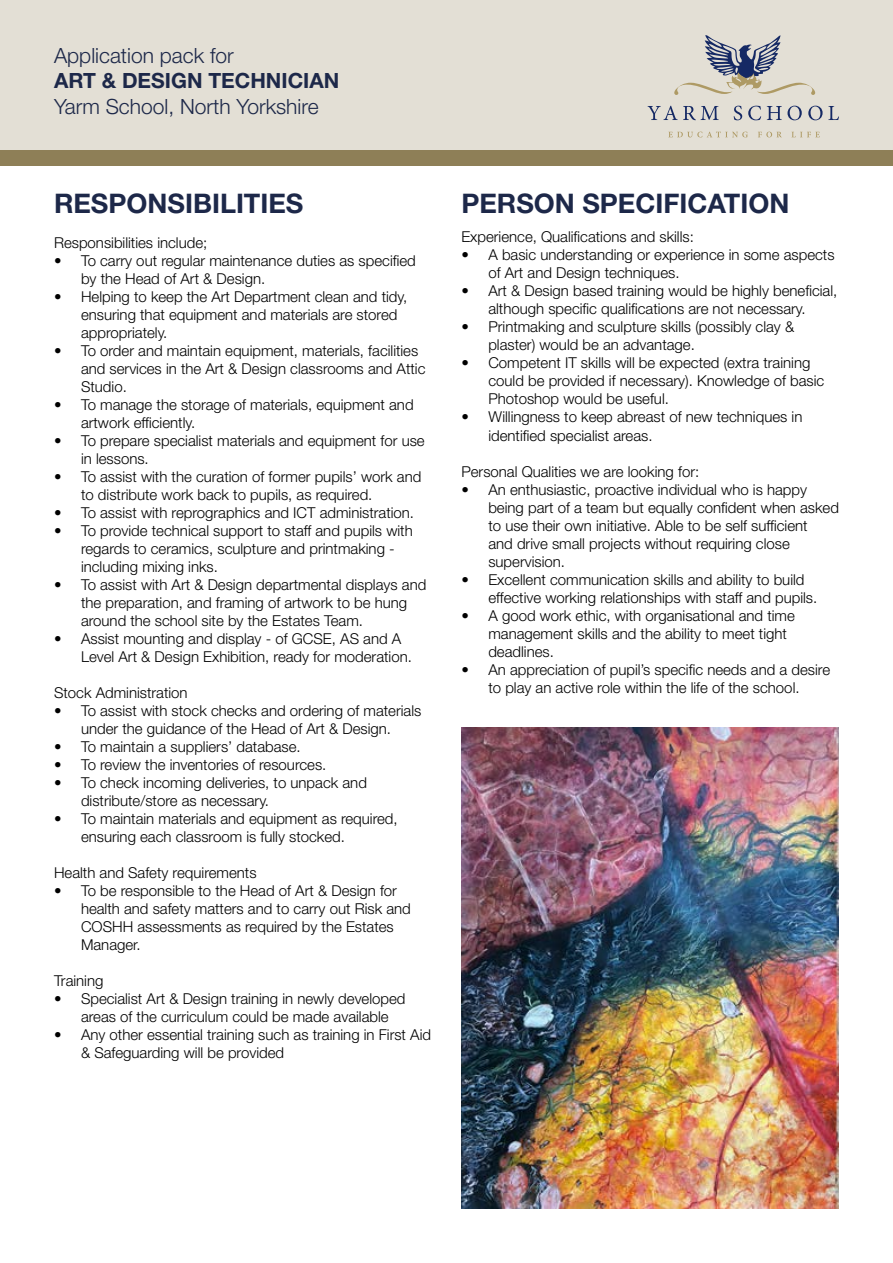
<style>
.page{position:relative;width:893px;height:1263px;background:#fff}
.page>*{position:absolute;margin:0;border:0;box-sizing:border-box;transform-origin:0 0}
.t1{font:700 27px "Helvetica Neue LT Std";color:#1d2849}
.t2{font:300 21px "Helvetica Neue LT Std";color:#1d2849}
.t3{font:700 21px "Helvetica Neue LT Std";color:#1d2849}
.t4{font:300 15px/18px "Helvetica Neue LT Std";color:#000}
</style>
<div class="page">
<div style="left:0;top:0;width:893px;height:150px;background:#e3dfd5"></div>
<div style="left:0;top:150px;width:893px;height:16px;background:#8e7f57"></div>
<svg style="left:648px;top:106px;width:71px;height:14px"></svg>
<svg style="left:734px;top:106px;width:8px;height:14px"></svg>
<svg style="left:748px;top:106px;width:13px;height:14px"></svg>
<svg style="left:767px;top:106px;width:35px;height:14px"></svg>
<svg style="left:808px;top:106px;width:31px;height:14px"></svg>
<svg style="left:669px;top:132px;width:79px;height:5px"></svg>
<svg style="left:758px;top:132px;width:24px;height:5px"></svg>
<svg style="left:792px;top:132px;width:28px;height:5px"></svg>
<svg style="left:674px;top:35px;width:141px;height:60px"></svg>
<img style="left:461px;top:727px;width:378px;height:482px">
<h2 class="t2" style="left:54px;top:43px;width:181px">Application pack for</h2>
<h2 class="t3" style="left:54px;top:68px;width:287px">ART &amp; DESIGN TECHNICIAN</h2>
<h2 class="t2" style="left:54px;top:93px;width:266px">Yarm School, North Yorkshire</h2>
<h1 class="t1" style="left:54px;top:187px;width:251px">RESPONSIBILITIES</h1>
<p class="t4" style="left:54px;top:233px;width:155px">Responsibilities include;</p>
<p class="t4" style="left:81px;top:251px;width:336px;text-indent:-27px">• To carry out regular maintenance duties as specified by the Head of Art &amp; Design.</p>
<p class="t4" style="left:81px;top:287px;width:328px;text-indent:-27px">• Helping to keep the Art Department clean and tidy, ensuring that equipment and materials are stored appropriately.</p>
<p class="t4" style="left:81px;top:341px;width:346px;text-indent:-27px">• To order and maintain equipment, materials, facilities and services in the Art &amp; Design classrooms and Attic<br>Studio.</p>
<p class="t4" style="left:81px;top:395px;width:334px;text-indent:-27px">• To manage the storage of materials, equipment and artwork efficiently.</p>
<p class="t4" style="left:81px;top:431px;width:345px;text-indent:-27px">• To prepare specialist materials and equipment for use in lessons.</p>
<p class="t4" style="left:81px;top:467px;width:342px;text-indent:-27px">• To assist with the curation of former pupils’ work and to distribute work back to pupils, as required.</p>
<p class="t4" style="left:54px;top:503px;width:362px">• To assist with reprographics and ICT administration.</p>
<p class="t4" style="left:81px;top:521px;width:333px;text-indent:-27px">• To provide technical support to staff and pupils with regards to ceramics, sculpture and printmaking - including mixing inks.</p>
<p class="t4" style="left:81px;top:575px;width:347px;text-indent:-27px">• To assist with Art &amp; Design departmental displays and the preparation, and framing of artwork to be hung around the school site by the Estates Team.</p>
<p class="t4" style="left:81px;top:629px;width:332px;text-indent:-27px">• Assist mounting and display - of GCSE, AS and A<br>Level Art &amp; Design Exhibition, ready for moderation.</p>
<p class="t4" style="left:54px;top:683px;width:135px">Stock Administration</p>
<p class="t4" style="left:54px;top:701px;width:369px;text-align:center">• To assist with stock checks and ordering of materials under the guidance of the Head of Art &amp; Design.</p>
<p class="t4" style="left:54px;top:737px;width:248px">• To maintain a suppliers’ database.</p>
<p class="t4" style="left:54px;top:755px;width:274px">• To review the inventories of resources.</p>
<p class="t4" style="left:81px;top:773px;width:287px;text-indent:-27px">• To check incoming deliveries, to unpack and distribute/store as necessary.</p>
<p class="t4" style="left:81px;top:809px;width:318px;text-indent:-27px">• To maintain materials and equipment as required, ensuring each classroom is fully stocked.</p>
<p class="t4" style="left:54px;top:863px;width:204px">Health and Safety requirements</p>
<p class="t4" style="left:81px;top:881px;width:331px;text-indent:-27px">• To be responsible to the Head of Art &amp; Design for health and safety matters and to carry out Risk and COSHH assessments as required by the Estates Manager.</p>
<p class="t4" style="left:54px;top:971px;width:51px">Training</p>
<p class="t4" style="left:81px;top:989px;width:326px;text-indent:-27px">• Specialist Art &amp; Design training in newly developed areas of the curriculum could be made available</p>
<p class="t4" style="left:81px;top:1025px;width:352px;text-indent:-27px">• Any other essential training such as training in First Aid &amp; Safeguarding will be provided</p>
<h1 class="t1" style="left:461px;top:187px;width:329px">PERSON SPECIFICATION</h1>
<p class="t4" style="left:461px;top:228px;width:234px">Experience, Qualifications and skills:</p>
<p class="t4" style="left:488px;top:246px;width:348px;text-indent:-27px">• A basic understanding or experience in some aspects of Art and Design techniques.</p>
<p class="t4" style="left:461px;top:282px;width:377px;text-align:center">• Art &amp; Design based training would be highly beneficial, although specific qualifications are not necessary.</p>
<p class="t4" style="left:488px;top:318px;width:307px;text-indent:-27px">• Printmaking and sculpture skills (possibly clay &amp; plaster) would be an advantage.</p>
<p class="t4" style="left:488px;top:354px;width:337px;text-indent:-27px">• Competent IT skills will be expected (extra training could be provided if necessary). Knowledge of basic<br>Photoshop would be useful.</p>
<p class="t4" style="left:488px;top:408px;width:316px;text-indent:-27px">• Willingness to keep abreast of new techniques in identified specialist areas.</p>
<p class="t4" style="left:461px;top:462px;width:239px">Personal Qualities we are looking for:</p>
<p class="t4" style="left:488px;top:480px;width:352px;text-indent:-27px">• An enthusiastic, proactive individual who is happy being part of a team but equally confident when asked to use their own initiative. Able to be self sufficient<br>and drive small projects without requiring close supervision.</p>
<p class="t4" style="left:488px;top:570px;width:330px;text-indent:-27px">• Excellent communication skills and ability to build effective working relationships with staff and pupils.</p>
<p class="t4" style="left:488px;top:606px;width:308px;text-indent:-27px">• A good work ethic, with organisational and time management skills and the ability to meet tight deadlines.</p>
<p class="t4" style="left:461px;top:660px;width:370px;text-align:center">• An appreciation of pupil’s specific needs and a desire to play an active role within the life of the school.</p>
</div>
